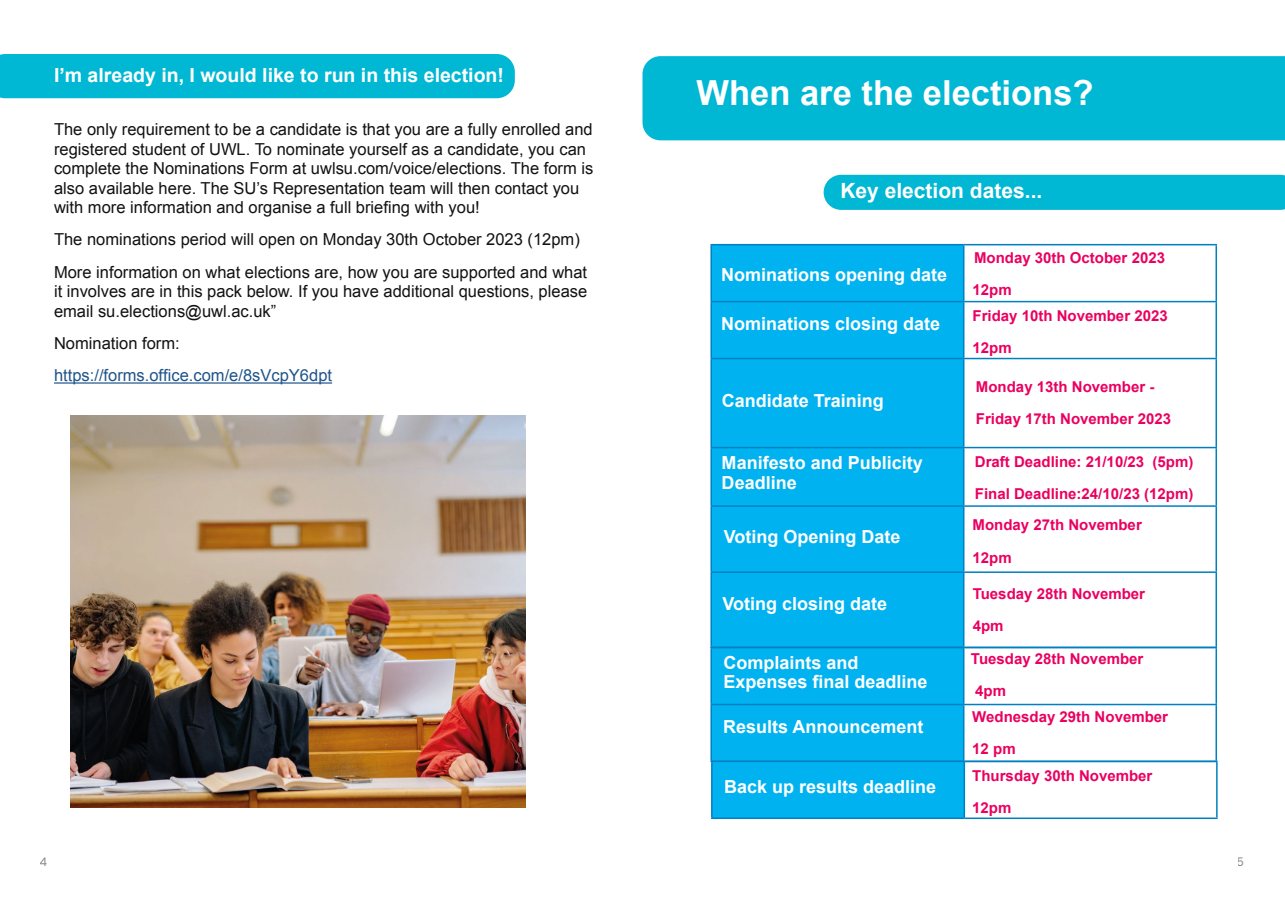
<style>
.page{position:relative;width:1285px;height:906px;background:#fff}
.page>*{position:absolute;margin:0;border:0;box-sizing:border-box;transform-origin:0 0}
.t1{font:700 34.5px "Arial";color:#fff}
.t2{font:700 21px "Arial";color:#fff}
.t3{font:700 19.5px "Arial";color:#fff}
.t4{font:700 18px/19.5px "Arial";color:#fff}
.t5{font:16.5px/19.5px "Arial";color:#121212}
.t6{font:16.5px "Arial";color:#1f548a}
.t7{font:700 15px/32.2px "Arial";color:#ea0060}
.t8{font:12px "Pangram";color:#121212}
</style>
<div class="page">
<div style="left:0;top:54px;width:514px;height:44px;background:#00b8d4"></div>
<hr style="left:54px;top:382px;width:278px;height:1px;background:#1f548a">
<div style="left:642px;top:56px;width:642px;height:84px;background:#00b8d4"></div>
<div style="left:823px;top:175px;width:461px;height:35px;background:#00b8d4"></div>
<div style="left:711px;top:245px;width:251px;height:401px;background:#00b2f0"></div>
<hr style="left:710px;top:244px;width:253px;height:1px;background:#007fc1">
<hr style="left:710px;top:245px;width:1px;height:56px;background:#007fc1">
<hr style="left:963px;top:244px;width:253px;height:1px;background:#007fc1">
<hr style="left:962px;top:245px;width:2px;height:56px;background:#007fc1">
<hr style="left:1215px;top:245px;width:1px;height:56px;background:#007fc1">
<hr style="left:710px;top:301px;width:253px;height:1px;background:#007fc1">
<hr style="left:710px;top:302px;width:1px;height:56px;background:#007fc1">
<hr style="left:963px;top:301px;width:253px;height:1px;background:#007fc1">
<hr style="left:962px;top:302px;width:2px;height:56px;background:#007fc1">
<hr style="left:1215px;top:302px;width:1px;height:56px;background:#007fc1">
<hr style="left:710px;top:358px;width:253px;height:1px;background:#007fc1">
<hr style="left:710px;top:359px;width:1px;height:88px;background:#007fc1">
<hr style="left:963px;top:358px;width:253px;height:1px;background:#007fc1">
<hr style="left:962px;top:359px;width:2px;height:88px;background:#007fc1">
<hr style="left:1215px;top:359px;width:1px;height:88px;background:#007fc1">
<hr style="left:710px;top:447px;width:253px;height:1px;background:#007fc1">
<hr style="left:710px;top:448px;width:1px;height:57px;background:#007fc1">
<hr style="left:963px;top:447px;width:253px;height:1px;background:#007fc1">
<hr style="left:962px;top:448px;width:2px;height:57px;background:#007fc1">
<hr style="left:1215px;top:448px;width:1px;height:57px;background:#007fc1">
<hr style="left:710px;top:505px;width:253px;height:2px;background:#007fc1">
<hr style="left:710px;top:507px;width:1px;height:64px;background:#007fc1">
<hr style="left:963px;top:505px;width:253px;height:2px;background:#007fc1">
<hr style="left:962px;top:507px;width:2px;height:64px;background:#007fc1">
<hr style="left:1215px;top:507px;width:1px;height:64px;background:#007fc1">
<hr style="left:710px;top:571px;width:253px;height:2px;background:#007fc1">
<hr style="left:710px;top:573px;width:1px;height:73px;background:#007fc1">
<hr style="left:963px;top:571px;width:253px;height:2px;background:#007fc1">
<hr style="left:962px;top:573px;width:2px;height:73px;background:#007fc1">
<hr style="left:1215px;top:573px;width:1px;height:73px;background:#007fc1">
<hr style="left:710px;top:646px;width:253px;height:2px;background:#007fc1">
<hr style="left:963px;top:646px;width:253px;height:2px;background:#007fc1">
<img style="left:71px;top:415px;width:454px;height:392px">
<div style="left:711px;top:648px;width:251px;height:112px;background:#00b2f0"></div>
<hr style="left:710px;top:648px;width:1px;height:56px;background:#007fc1">
<hr style="left:962px;top:648px;width:2px;height:56px;background:#007fc1">
<hr style="left:1215px;top:648px;width:1px;height:56px;background:#007fc1">
<hr style="left:710px;top:704px;width:253px;height:1px;background:#007fc1">
<hr style="left:710px;top:705px;width:1px;height:55px;background:#007fc1">
<hr style="left:963px;top:704px;width:253px;height:1px;background:#007fc1">
<hr style="left:962px;top:705px;width:2px;height:55px;background:#007fc1">
<hr style="left:1215px;top:705px;width:1px;height:55px;background:#007fc1">
<hr style="left:710px;top:760px;width:253px;height:2px;background:#007fc1">
<div style="left:711px;top:761px;width:253px;height:57px;background:#00b2f0"></div>
<hr style="left:711px;top:760px;width:253px;height:2px;background:#007fc1">
<hr style="left:711px;top:762px;width:1px;height:55px;background:#007fc1">
<hr style="left:964px;top:760px;width:253px;height:2px;background:#007fc1">
<hr style="left:963px;top:762px;width:1px;height:55px;background:#007fc1">
<hr style="left:1215px;top:762px;width:2px;height:55px;background:#007fc1">
<hr style="left:711px;top:817px;width:253px;height:2px;background:#007fc1">
<hr style="left:964px;top:817px;width:253px;height:2px;background:#007fc1">
<p class="t3" style="left:54px;top:62px;width:451px">I’m already in, I would like to run in this election!</p>
<p class="t5" style="left:54px;top:120px;width:540px">The only requirement to be a candidate is that you are a fully enrolled and registered student of UWL. To nominate yourself as a candidate, you can complete the Nominations Form at uwlsu.com/voice/elections. The form is also available here. The SU’s Representation team will then contact you with more information and organise a full briefing with you!</p>
<p class="t5" style="left:54px;top:224px;width:534px;line-height:32.2px">The nominations period will open on Monday 30th October 2023 (12pm)<br>More information on what elections are, how you are supported and what</p>
<p class="t5" style="left:54px;top:282px;width:534px">it involves are in this pack below. If you have additional questions, please email su.elections@uwl.ac.uk”</p>
<p class="t5" style="left:54px;top:334px;width:127px">Nomination form:</p>
<p class="t6" style="left:54px;top:365px;width:279px">https://forms.office.com/e/8sVcpY6dpt</p>
<h1 class="t1" style="left:696px;top:70px;width:398px">When are the elections?</h1>
<p class="t2" style="left:840px;top:177px;width:203px">Key election dates...</p>
<p class="t4" style="left:721px;top:266px;width:228px">Nominations opening date</p>
<p class="t4" style="left:721px;top:314px;width:221px">Nominations closing date</p>
<p class="t4" style="left:721px;top:391px;width:164px">Candidate Training</p>
<p class="t4" style="left:721px;top:453px;width:203px">Manifesto and Publicity<br>Deadline</p>
<p class="t4" style="left:723px;top:528px;width:178px">Voting Opening Date</p>
<p class="t4" style="left:722px;top:594px;width:166px">Voting closing date</p>
<p class="t4" style="left:723px;top:653px;width:206px">Complaints and<br>Expenses final deadline</p>
<p class="t4" style="left:723px;top:717px;width:202px">Results Announcement</p>
<p class="t4" style="left:724px;top:777px;width:214px">Back up results deadline</p>
<p class="t7" style="left:972px;top:242px;width:194px">Monday 30th October 2023<br>12pm</p>
<p class="t7" style="left:972px;top:300px;width:197px">Friday 10th November 2023<br>12pm</p>
<p class="t7" style="left:975px;top:371px;width:197px">Monday 13th November -<br>Friday 17th November 2023</p>
<p class="t7" style="left:972px;top:446px;width:222px;line-height:31.8px">Draft Deadline: 21/10/23 (5pm)<br>Final Deadline:24/10/23 (12pm)<br>Monday 27th November<br>12pm</p>
<p class="t7" style="left:972px;top:578px;width:174px">Tuesday 28th November<br>4pm</p>
<p class="t7" style="left:970px;top:643px;width:174px">Tuesday 28th November<br>4pm</p>
<p class="t7" style="left:972px;top:701px;width:197px">Wednesday 29th November<br>12 pm</p>
<p class="t7" style="left:972px;top:760px;width:182px">Thursday 30th November<br>12pm</p>
<p class="t8" style="left:40px;top:854px;width:10px">4</p>
<p class="t8" style="left:1236px;top:854px;width:9px">5</p>
</div>
